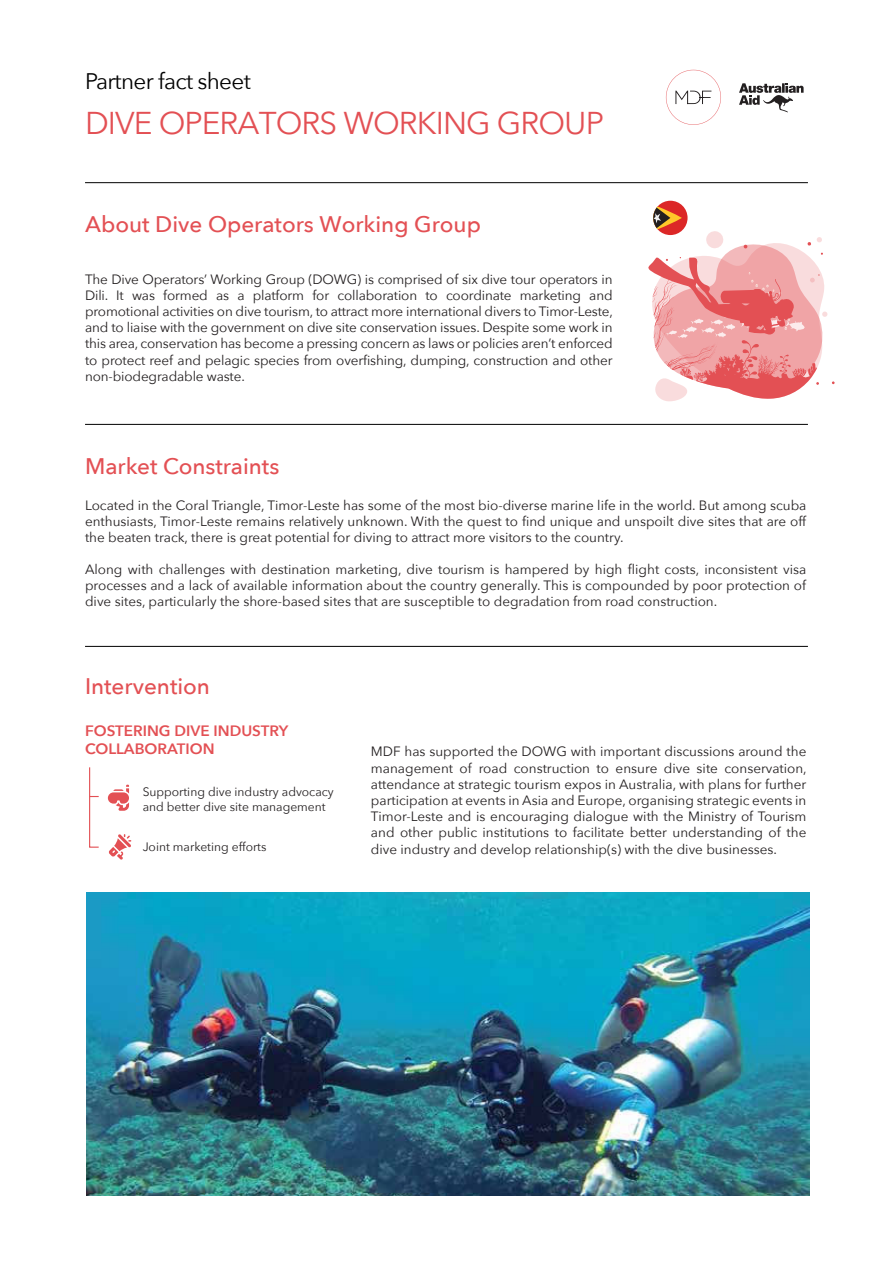
<style>
.page{position:relative;width:893px;height:1263px;background:#fff}
.page>*{position:absolute;margin:0;border:0;box-sizing:border-box;transform-origin:0 0}
.t1{font:31.5px "Avenir Next";letter-spacing:-.03em;color:#e35054}
.t2{font:500 22.5px "Avenir Next";color:#e35054}
.t3{font:22.5px "Avenir Next";letter-spacing:-.03em;color:#010101}
.t4{font:600 15px/18px "Avenir Next";color:#e35054}
.t5{font:13.5px/16.2px "Avenir Next";color:#231f20;text-align:justify}
.t6{font:12.15px/14.7px "Avenir Next";color:#231f20}
</style>
<div class="page">
<hr style="left:85px;top:182px;width:723px;height:1px;background:#010101">
<hr style="left:85px;top:424px;width:723px;height:1px;background:#010101">
<hr style="left:85px;top:646px;width:723px;height:1px;background:#010101">
<svg style="left:666px;top:70px;width:55px;height:55px"></svg>
<svg style="left:739px;top:83px;width:65px;height:29px"></svg>
<div style="left:653px;top:201px;width:35px;height:34px;background:#dc2727;border-radius:50%"></div>
<img style="left:87px;top:892px;width:722px;height:303px">
<svg style="left:648px;top:206px;width:187px;height:195px"></svg>
<svg style="left:89px;top:767px;width:10px;height:81px"></svg>
<svg style="left:109px;top:834px;width:22px;height:26px"></svg>
<svg style="left:108px;top:785px;width:21px;height:26px"></svg>
<h2 class="t3" style="left:85px;top:72px;width:167px">Partner fact sheet</h2>
<h1 class="t1" style="left:85px;top:110px;width:520px">DIVE OPERATORS WORKING GROUP</h1>
<h2 class="t2" style="left:85px;top:215px;width:397px">About Dive Operators Working Group</h2>
<p class="t5" style="left:85px;top:270px;width:529px">The Dive Operators’ Working Group (DOWG) is comprised of six dive tour operators in Dili. It was formed as a platform for collaboration to coordinate marketing and promotional activities on dive tourism, to attract more international divers to Timor-Leste, and to liaise with the government on dive site conservation issues. Despite some work in this area, conservation has become a pressing concern as laws or policies aren’t enforced to protect reef and pelagic species from overfishing, dumping, construction and other non-biodegradable waste.</p>
<h2 class="t2" style="left:85px;top:457px;width:196px">Market Constraints</h2>
<p class="t5" style="left:85px;top:498px;width:723px">Located in the Coral Triangle, Timor-Leste has some of the most bio-diverse marine life in the world. But among scuba enthusiasts, Timor-Leste remains relatively unknown. With the quest to find unique and unspoilt dive sites that are off the beaten track, there is great potential for diving to attract more visitors to the country.</p>
<p class="t5" style="left:85px;top:560px;width:723px">Along with challenges with destination marketing, dive tourism is hampered by high flight costs, inconsistent visa processes and a lack of available information about the country generally. This is compounded by poor protection of dive sites, particularly the shore-based sites that are susceptible to degradation from road construction.</p>
<h2 class="t2" style="left:85px;top:677px;width:127px">Intervention</h2>
<p class="t4" style="left:85px;top:721px;width:205px">FOSTERING DIVE INDUSTRY<br>COLLABORATION</p>
<p class="t6" style="left:143px;top:784px;width:193px">Supporting dive industry advocacy and better dive site management</p>
<p class="t6" style="left:143px;top:840px;width:125px">Joint marketing efforts</p>
<p class="t5" style="left:371px;top:743px;width:437px">MDF has supported the DOWG with important discussions around the management of road construction to ensure dive site conservation, attendance at strategic tourism expos in Australia, with plans for further participation at events in Asia and Europe, organising strategic events in Timor-Leste and is encouraging dialogue with the Ministry of Tourism and other public institutions to facilitate better understanding of the dive industry and develop relationship(s) with the dive businesses.</p>
</div>
